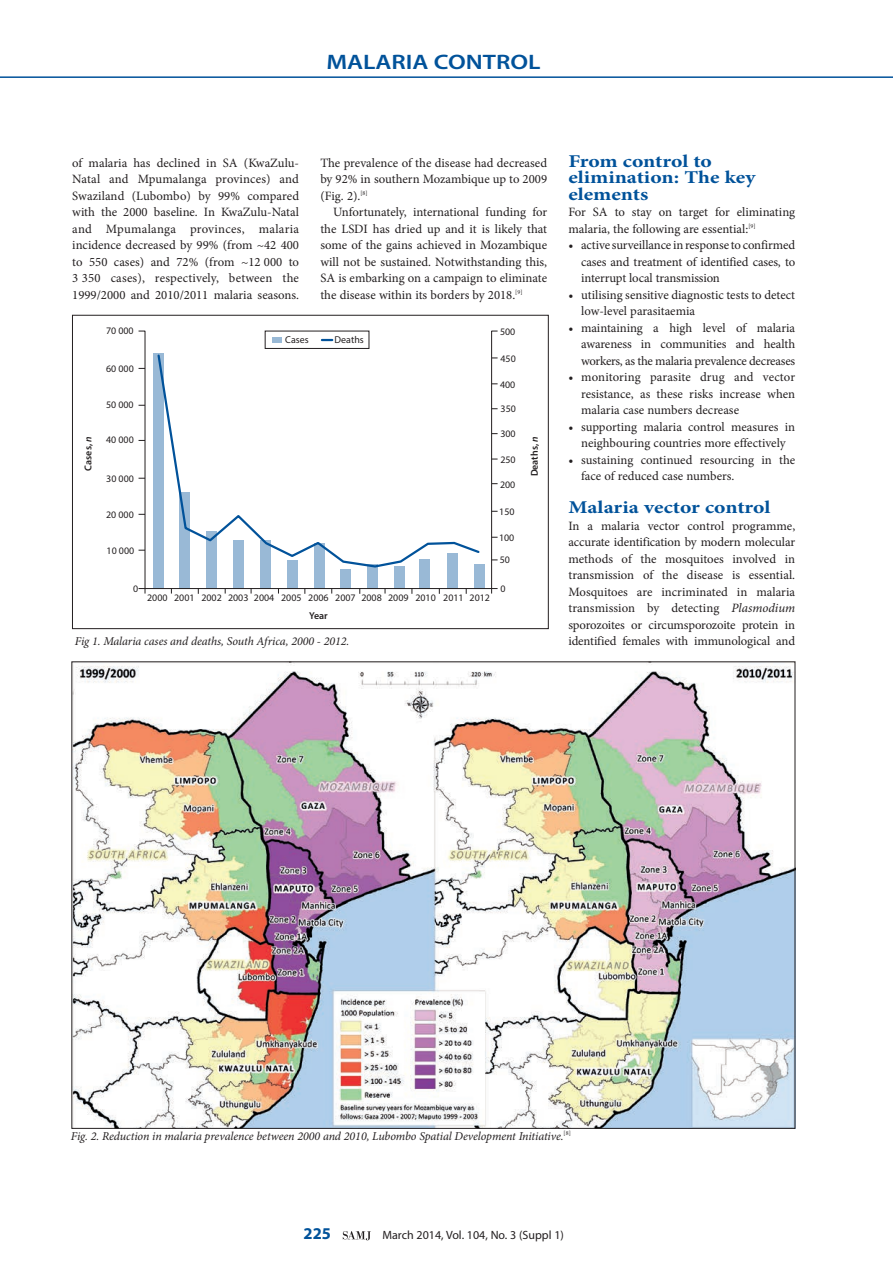
<style>
.page{position:relative;width:893px;height:1263px;background:#fff}
.page>*{position:absolute;margin:0;border:0;box-sizing:border-box;transform-origin:0 0}
.t1{font:600 21px "Myriad Pro";color:#01529a;scale:1.2 1}
.t2{font:700 18px/16.5px "Minion Pro";letter-spacing:-.005em;color:#01529a;scale:1.2 1}
.t3{font:700 16.5px "Myriad Pro";color:#01529a}
.t4{font:12.75px/16.5px "Minion Pro";letter-spacing:-.005em;color:#231f20;text-align:justify}
.t5{font:italic 12px "Minion Pro";letter-spacing:-.005em;color:#231f20}
.t6{font:12px "Myriad Pro";color:#231f20}
.t7{font:9.9px "Myriad Pro";color:#231f20}
.t8{font:600 9.9px "Myriad Pro";color:#231f20}
.s1{font-style:italic}
</style>
<div class="page">
<hr style="left:0;top:76px;width:893px;height:2px;background:#01529a">
<svg style="left:343px;top:1231px;width:28px;height:9px"></svg>
<img style="left:74px;top:664px;width:719px;height:462px">
<div style="left:153px;top:353px;width:11px;height:235px;background:#99b9d6"></div>
<div style="left:179px;top:492px;width:11px;height:96px;background:#99b9d6"></div>
<div style="left:207px;top:531px;width:10px;height:57px;background:#99b9d6"></div>
<div style="left:233px;top:540px;width:11px;height:48px;background:#99b9d6"></div>
<div style="left:260px;top:540px;width:11px;height:48px;background:#99b9d6"></div>
<div style="left:287px;top:560px;width:11px;height:28px;background:#99b9d6"></div>
<div style="left:314px;top:543px;width:11px;height:45px;background:#99b9d6"></div>
<div style="left:340px;top:569px;width:11px;height:19px;background:#99b9d6"></div>
<div style="left:367px;top:564px;width:11px;height:24px;background:#99b9d6"></div>
<div style="left:394px;top:566px;width:11px;height:22px;background:#99b9d6"></div>
<div style="left:419px;top:559px;width:11px;height:29px;background:#99b9d6"></div>
<div style="left:447px;top:553px;width:11px;height:35px;background:#99b9d6"></div>
<div style="left:474px;top:564px;width:11px;height:24px;background:#99b9d6"></div>
<svg style="left:157px;top:354px;width:323px;height:215px"></svg>
<div style="left:272px;top:337px;width:10px;height:6px;background:#99b9d6"></div>
<svg style="left:322px;top:339px;width:10px;height:2px"></svg>
<svg style="left:138px;top:331px;width:8px;height:263px"></svg>
<hr style="left:139px;top:588px;width:359px;height:1px;background:#231f20">
<svg style="left:491px;top:331px;width:7px;height:263px"></svg>
<div style="left:265px;top:331px;width:104px;height:18px;border:1px solid #231f20"></div>
<div style="left:72px;top:315px;width:476px;height:314px;border:1px solid #231f20"></div>
<h1 class="t1" style="left:326px;top:48px;width:180px">MALARIA CONTROL</h1>
<p class="t4" style="left:72px;top:154px;width:228px">of malaria has declined in SA (KwaZulu-Natal and Mpumalanga provinces) and Swaziland (Lubombo) by 99% compared with the 2000 baseline. In KwaZulu-Natal and Mpumalanga provinces, malaria incidence decreased by 99% (from ~42 400 to 550 cases) and 72% (from ~12 000 to 3 350 cases), respectively, between the 1999/2000 and 2010/2011 malaria seasons.</p>
<p class="t4" style="left:320px;top:154px;width:228px">The prevalence of the disease had decreased by 92% in southern Mozambique up to 2009 (Fig. 2).<sup>[8]</sup></p>
<p class="t4" style="left:320px;top:204px;width:228px;text-indent:13px">Unfortunately, international funding for the LSDI has dried up and it is likely that some of the gains achieved in Mozambique will not be sustained. Notwithstanding this, SA is embarking on a campaign to eliminate the disease within its borders by 2018.<sup>[9]</sup></p>
<p class="t8" style="left:82px;top:470px;width:36px;rotate:-90deg">Cases, <span class="s1">n</span></p>
<p class="t7" style="left:106px;top:325px;width:29px">70 000</p>
<p class="t7" style="left:106px;top:362px;width:29px">60 000</p>
<p class="t7" style="left:106px;top:399px;width:29px">50 000</p>
<p class="t7" style="left:106px;top:434px;width:29px">40 000</p>
<p class="t7" style="left:106px;top:472px;width:29px">30 000</p>
<p class="t7" style="left:106px;top:508px;width:29px">20 000</p>
<p class="t7" style="left:107px;top:544px;width:29px">10 000</p>
<p class="t7" style="left:133px;top:582px;width:7px">0</p>
<p class="t7" style="left:285px;top:333px;width:25px">Cases</p>
<p class="t7" style="left:335px;top:333px;width:31px">Deaths</p>
<p class="t7" style="left:147px;top:592px;width:344px">2000 2001 2002 2003 2004 2005 2006 2007 2008 2009 2010 2011 2012</p>
<p class="t8" style="left:309px;top:609px;width:20px">Year</p>
<p class="t5" style="left:75px;top:633px;width:276px">Fig 1. Malaria cases and deaths, South Africa, 2000 - 2012.</p>
<p class="t7" style="left:500px;top:326px;width:17px">500</p>
<p class="t7" style="left:500px;top:353px;width:17px">450</p>
<p class="t7" style="left:500px;top:378px;width:17px">400</p>
<p class="t7" style="left:501px;top:403px;width:17px">350</p>
<p class="t7" style="left:500px;top:428px;width:17px">300</p>
<p class="t7" style="left:500px;top:454px;width:17px">250</p>
<p class="t7" style="left:500px;top:479px;width:17px">200</p>
<p class="t7" style="left:499px;top:505px;width:17px">150</p>
<p class="t7" style="left:499px;top:532px;width:17px">100</p>
<p class="t7" style="left:500px;top:554px;width:12px">50</p>
<p class="t7" style="left:500px;top:582px;width:7px">0</p>
<p class="t8" style="left:528px;top:476px;width:42px;rotate:-90deg">Deaths, <span class="s1">n</span></p>
<h2 class="t2" style="left:568px;top:152px;width:158px">From control to elimination: The key elements</h2>
<p class="t4" style="left:568px;top:204px;width:228px">For SA to stay on target for eliminating malaria, the following are essential:<sup>[9]</sup></p>
<p class="t4" style="left:581px;top:237px;width:216px;text-indent:-13px">• active surveillance in response to confirmed cases and treatment of identified cases, to interrupt local transmission</p>
<p class="t4" style="left:581px;top:286px;width:216px;text-indent:-13px">• utilising sensitive diagnostic tests to detect low-level parasitaemia</p>
<p class="t4" style="left:581px;top:319px;width:216px;text-indent:-13px">• maintaining a high level of malaria awareness in communities and health workers, as the malaria prevalence decreases</p>
<p class="t4" style="left:581px;top:369px;width:216px;text-indent:-13px">• monitoring parasite drug and vector resistance, as these risks increase when malaria case numbers decrease</p>
<p class="t4" style="left:568px;top:418px;width:228px;text-align:center">• supporting malaria control measures in neighbouring countries more effectively</p>
<p class="t4" style="left:581px;top:451px;width:216px;text-indent:-13px">• sustaining continued resourcing in the face of reduced case numbers.</p>
<h2 class="t2" style="left:568px;top:499px;width:170px">Malaria vector control</h2>
<p class="t4" style="left:568px;top:517px;width:228px">In a malaria vector control programme, accurate identification by modern molecular methods of the mosquitoes involved in transmission of the disease is essential.<br>Mosquitoes are incriminated in malaria transmission by detecting <span class="s1">Plasmodium </span>sporozoites or circumsporozoite protein in identified females with immunological and</p>
<p class="t5" style="left:71px;top:1128px;width:501px">Fig. 2. Reduction in malaria prevalence between 2000 and 2010, Lubombo Spatial Development Initiative.<sup>[8]</sup></p>
<p class="t3" style="left:303px;top:1224px;width:29px">225</p>
<p class="t6" style="left:382px;top:1229px;width:183px">March 2014, Vol. 104, No. 3 (Suppl 1)</p>
</div>
